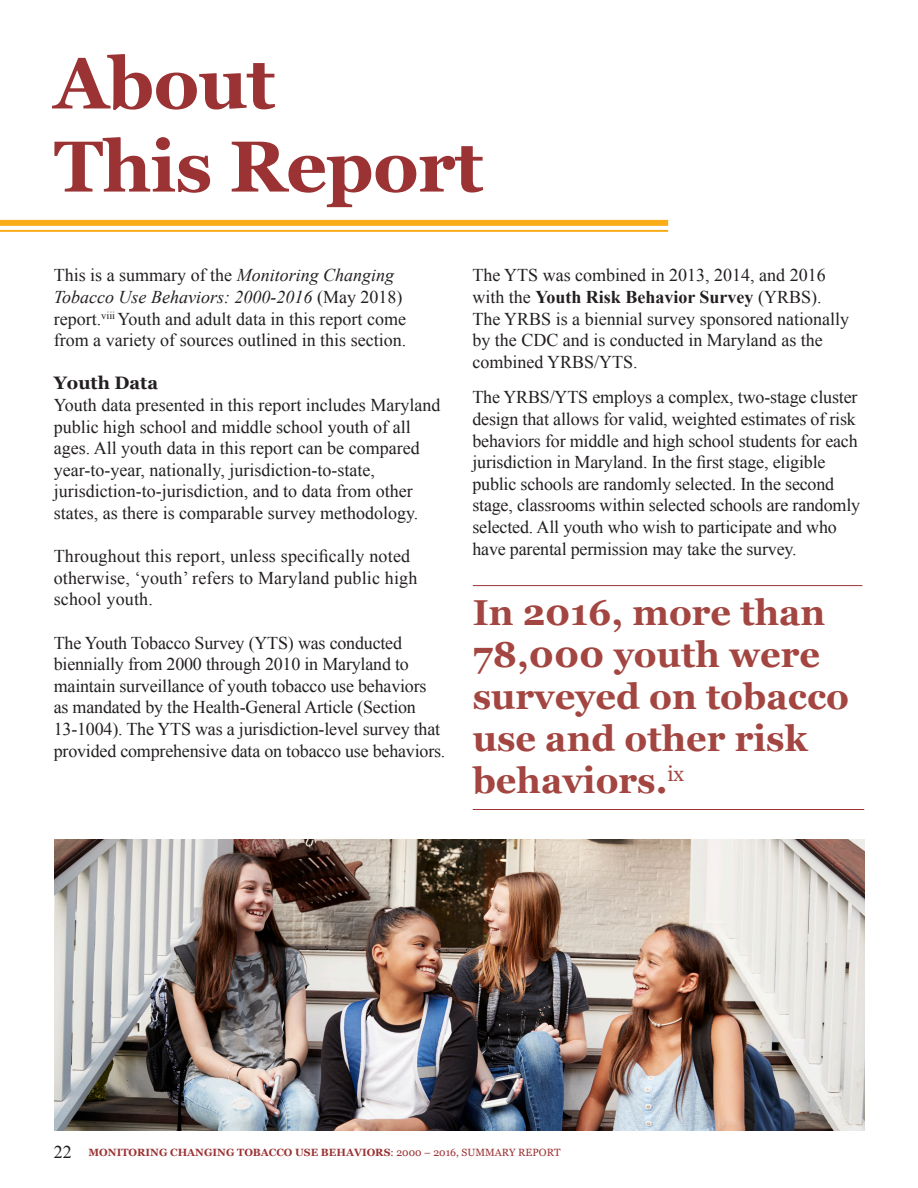
<style>
.page{position:relative;width:918px;height:1188px;background:#fff}
.page>*{position:absolute;margin:0;border:0;box-sizing:border-box;transform-origin:0 0}
.Heading_2{font:700 72px "Georgia";letter-spacing:-.01em;color:#9b3233}
.Body_Copy{font:700 36px/42px "Georgia";color:#a34540}
.t1{font:18px/21.6px "Times New Roman";letter-spacing:-.01em;color:#231f20}
.t2{font:18px/21.6px "Times New Roman";letter-spacing:.01em;color:#231f20}
.t3{font:700 18px "Georgia";color:#231f20}
.t4{font:700 10.5px "Georgia";color:#9b3233}
.s1{font-style:italic}
.s2{font-weight:700}
.s3{font-family:"Times New Roman";font-weight:400;font-size:18px;color:#231f20}
.s4{font-weight:400}
</style>
<div class="page">
<img style="left:54px;top:840px;width:810px;height:290px">
<div style="left:0;top:220px;width:668px;height:6px;background:#faad19"></div>
<hr style="left:0;top:230px;width:668px;height:2px;background:#faad19">
<hr style="left:473px;top:809px;width:391px;height:1px;background:#9b3233">
<hr style="left:473px;top:585px;width:389px;height:1px;background:#9b3233">
<p class="Heading_2" style="left:54px;top:29px;width:223px">About</p>
<p class="Heading_2" style="left:54px;top:112px;width:431px">This Report</p>
<p class="t1" style="left:54px;top:264px;width:354px">This is a summary of the <span class="s1">Monitoring Changing Tobacco Use Behaviors: 2000-2016</span> (May 2018) report.<sup>viii</sup> Youth and adult data in this report come from a variety of sources outlined in this section.</p>
<p class="t3" style="left:54px;top:370px;width:106px">Youth Data</p>
<p class="t1" style="left:54px;top:394px;width:388px">Youth data presented in this report includes Maryland public high school and middle school youth of all ages. All youth data in this report can be compared year-to-year, nationally, jurisdiction-to-state, jurisdiction-to-jurisdiction, and to data from other states, as there is comparable survey methodology.</p>
<p class="t2" style="left:54px;top:545px;width:365px">Throughout this report, unless specifically noted otherwise, ‘youth’ refers to Maryland public high school youth.</p>
<p class="t1" style="left:54px;top:631px;width:393px">The Youth Tobacco Survey (YTS) was conducted biennially from 2000 through 2010 in Maryland to maintain surveillance of youth tobacco use behaviors as mandated by the Health-General Article (Section 13-1004). The YTS was a jurisdiction-level survey that provided comprehensive data on tobacco use behaviors.</p>
<p class="t1" style="left:472px;top:264px;width:378px">The YTS was combined in 2013, 2014, and 2016 with the <span class="s2">Youth Risk Behavior Survey</span> (YRBS).<br>The YRBS is a biennial survey sponsored nationally by the CDC and is conducted in Maryland as the combined YRBS/YTS.</p>
<p class="t1" style="left:472px;top:386px;width:389px">The YRBS/YTS employs a complex, two-stage cluster design that allows for valid, weighted estimates of risk behaviors for middle and high school students for each jurisdiction in Maryland. In the first stage, eligible public schools are randomly selected. In the second stage, classrooms within selected schools are randomly selected. All youth who wish to participate and who have parental permission may take the survey.</p>
<p class="Body_Copy" style="left:473px;top:589px;width:378px">In 2016, more than<br>78,000 youth were surveyed on tobacco use and other risk behaviors.<sup>ix</sup></p>
<p class="t4" style="left:54px;top:1144px;width:508px"><span class="s3">22</span> MONITORING CHANGING TOBACCO USE BEHAVIORS<span class="s4">: 2000 – 2016, SUMMARY REPORT</span></p>
</div>
